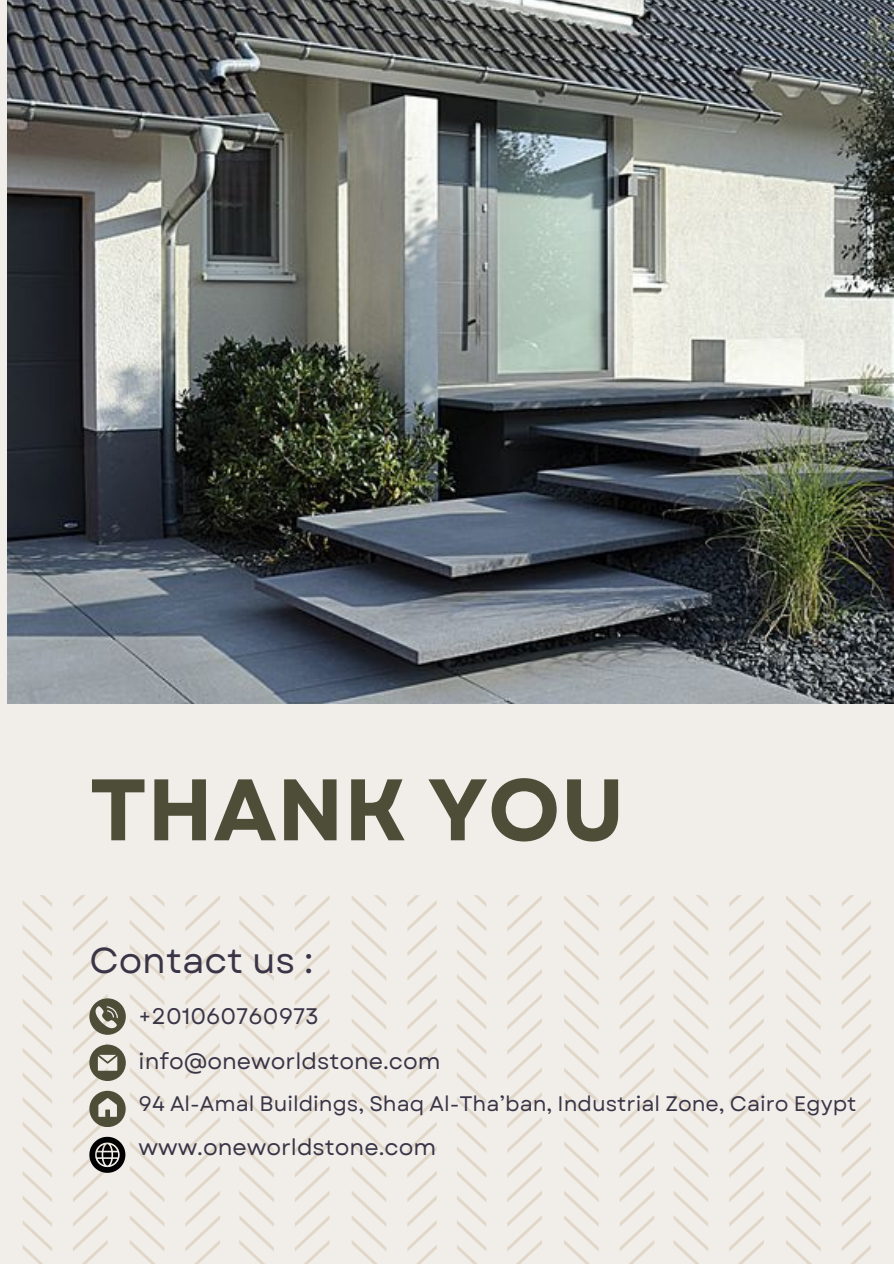
<style>
.page{position:relative;width:894px;height:1264px;background:#fff}
.page>*{position:absolute;margin:0;border:0;box-sizing:border-box;transform-origin:0 0}
.t1{font:700 87px "Garet";color:#4e4e38}
.t2{font:36px "Garet";color:#393547}
.t3{font:22.5px "Garet";color:#393547}
.t4{font:21px "Garet";color:#393547}
</style>
<div class="page">
<div style="left:0;top:0;width:893px;height:1263px;background:#f1ede9"></div>
<svg style="left:185px;top:895px;width:35px;height:368px"></svg>
<svg style="left:23px;top:895px;width:29px;height:368px"></svg>
<svg style="left:239px;top:895px;width:35px;height:368px"></svg>
<svg style="left:295px;top:895px;width:34px;height:368px"></svg>
<svg style="left:352px;top:895px;width:34px;height:368px"></svg>
<svg style="left:407px;top:895px;width:29px;height:368px"></svg>
<svg style="left:619px;top:895px;width:35px;height:368px"></svg>
<svg style="left:564px;top:895px;width:34px;height:368px"></svg>
<svg style="left:507px;top:895px;width:34px;height:368px"></svg>
<svg style="left:457px;top:895px;width:29px;height:368px"></svg>
<svg style="left:673px;top:895px;width:35px;height:368px"></svg>
<svg style="left:729px;top:895px;width:34px;height:368px"></svg>
<svg style="left:786px;top:895px;width:34px;height:368px"></svg>
<svg style="left:841px;top:895px;width:29px;height:368px"></svg>
<svg style="left:73px;top:895px;width:91px;height:368px"></svg>
<img style="left:8px;top:0;width:885px;height:703px">
<p class="t1" style="left:89px;top:747px;width:537px">THANK YOU</p>
<p class="t2" style="left:89px;top:934px;width:225px">Contact us :</p>
<p class="t3" style="left:138px;top:999px;width:182px">+201060760973</p>
<p class="t3" style="left:138px;top:1044px;width:303px">info@oneworldstone.com</p>
<p class="t4" style="left:138px;top:1088px;width:719px">94 Al-Amal Buildings, Shaq Al-Tha’ban, Industrial Zone, Cairo Egypt</p>
<p class="t3" style="left:138px;top:1131px;width:299px">www.oneworldstone.com</p>
</div>
